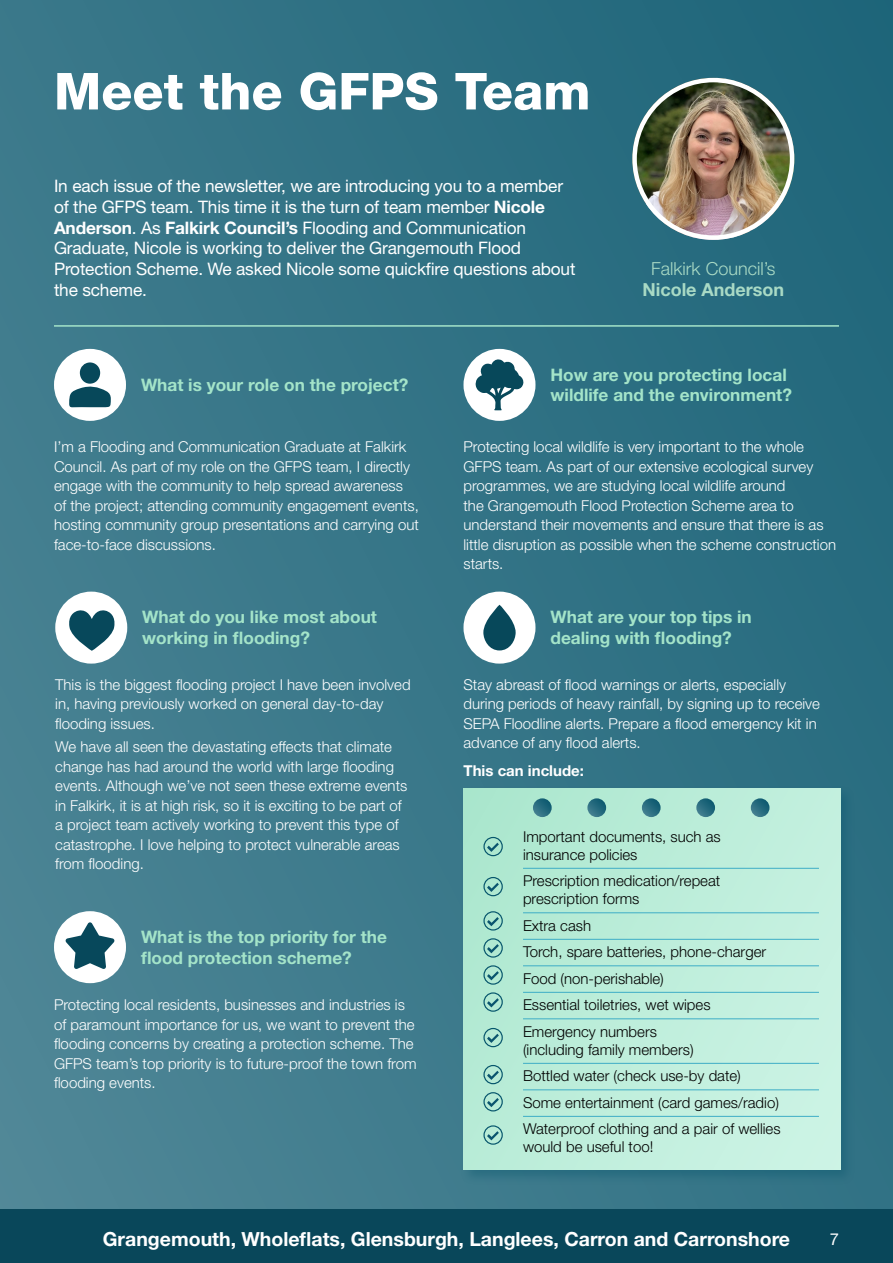
<style>
.page{position:relative;width:893px;height:1263px;background:#fff}
.page>*{position:absolute;margin:0;border:0;box-sizing:border-box;transform-origin:0 0}
.t1{font:800 51px "Helvetica Neue";color:#fff}
.t2{font:700 19.5px "Helvetica Neue LT Std";color:#fff}
.t3{font:300 18px "Helvetica Neue LT Std";color:#a9dac5}
.t4{font:700 18px "Helvetica Neue LT Std";color:#a9dac5}
.t5{font:17.25px/20.7px "Helvetica Neue LT Std";letter-spacing:-.01em;color:#fff}
.t6{font:700 17.25px/20.7px "Helvetica Neue LT Std";color:#a4e4c9}
.t7{font:16.5px "Helvetica Neue LT Std";color:#fff}
.t8{font:300 15px/19.5px "Helvetica Neue LT Std";color:#fff}
.t9{font:300 15px/26.5px "Helvetica Neue LT Std";color:#000}
.t10{font:700 15px "Helvetica Neue LT Std";color:#fff}
.s1{font-weight:700}
</style>
<div class="page">
<div style="left:0;top:1209px;width:893px;height:54px;background:#09475a"></div>
<div style="left:0;top:0;width:893px;height:1209px;background:linear-gradient(to right,#468091,#23687d)"></div>
<div style="left:460px;top:785px;width:395px;height:400px;background:#05546b;opacity:.37"></div>
<div style="left:463px;top:788px;width:377px;height:381px;background:linear-gradient(to right,#afe8d1,#c9f2e3)"></div>
<hr style="left:523px;top:868px;width:296px;height:1px;background:#3eadc6">
<hr style="left:523px;top:912px;width:296px;height:1px;background:#3eadc6">
<hr style="left:523px;top:939px;width:296px;height:1px;background:#3eadc6">
<hr style="left:523px;top:965px;width:296px;height:1px;background:#3eadc6">
<hr style="left:523px;top:992px;width:296px;height:1px;background:#3eadc6">
<hr style="left:523px;top:1018px;width:296px;height:1px;background:#3eadc6">
<hr style="left:523px;top:1063px;width:296px;height:1px;background:#3eadc6">
<hr style="left:523px;top:1089px;width:296px;height:1px;background:#3eadc6">
<hr style="left:523px;top:1116px;width:296px;height:1px;background:#3eadc6">
<img style="left:632px;top:78px;width:162px;height:162px;border-radius:81px">
<div style="left:632px;top:78px;width:162px;height:162px;border:4px solid #fff;border-radius:50%"></div>
<hr style="left:54px;top:325px;width:785px;height:2px;background:#a4e4c9">
<div style="left:55px;top:592px;width:72px;height:72px;background:#fff;border-radius:50%"></div>
<svg style="left:69px;top:610px;width:46px;height:41px"></svg>
<div style="left:54px;top:349px;width:72px;height:72px;background:#fff;border-radius:50%"></div>
<svg style="left:69px;top:386px;width:42px;height:21px"></svg>
<div style="left:80px;top:362px;width:20px;height:22px;background:#07485a;border-radius:50%"></div>
<div style="left:54px;top:911px;width:72px;height:72px;background:#fff;border-radius:50%"></div>
<svg style="left:65px;top:922px;width:50px;height:47px"></svg>
<div style="left:463px;top:349px;width:72px;height:72px;background:#fff;border-radius:50%"></div>
<svg style="left:475px;top:358px;width:49px;height:52px"></svg>
<div style="left:463px;top:592px;width:72px;height:72px;background:#fff;border-radius:50%"></div>
<svg style="left:483px;top:605px;width:33px;height:45px"></svg>
<svg style="left:533px;top:798px;width:19px;height:19px"></svg>
<svg style="left:587px;top:798px;width:19px;height:19px"></svg>
<svg style="left:642px;top:798px;width:19px;height:19px"></svg>
<svg style="left:696px;top:798px;width:19px;height:19px"></svg>
<svg style="left:751px;top:798px;width:18px;height:19px"></svg>
<div style="left:483px;top:837px;width:20px;height:19px;border:1px solid #06556c;border-radius:50%"></div>
<svg style="left:487px;top:843px;width:12px;height:9px"></svg>
<div style="left:483px;top:877px;width:20px;height:19px;border:1px solid #06556c;border-radius:50%"></div>
<svg style="left:487px;top:883px;width:12px;height:9px"></svg>
<div style="left:483px;top:911px;width:20px;height:19px;border:1px solid #06556c;border-radius:50%"></div>
<svg style="left:487px;top:917px;width:12px;height:9px"></svg>
<div style="left:483px;top:938px;width:20px;height:20px;border:1px solid #06556c;border-radius:50%"></div>
<svg style="left:487px;top:944px;width:12px;height:9px"></svg>
<div style="left:483px;top:965px;width:20px;height:20px;border:1px solid #06556c;border-radius:50%"></div>
<svg style="left:487px;top:971px;width:12px;height:9px"></svg>
<div style="left:483px;top:992px;width:20px;height:20px;border:1px solid #06556c;border-radius:50%"></div>
<svg style="left:487px;top:998px;width:12px;height:9px"></svg>
<div style="left:483px;top:1028px;width:20px;height:19px;border:1px solid #06556c;border-radius:50%"></div>
<svg style="left:487px;top:1034px;width:12px;height:9px"></svg>
<div style="left:483px;top:1065px;width:20px;height:19px;border:1px solid #06556c;border-radius:50%"></div>
<svg style="left:487px;top:1071px;width:12px;height:9px"></svg>
<div style="left:483px;top:1092px;width:20px;height:19px;border:1px solid #06556c;border-radius:50%"></div>
<svg style="left:487px;top:1098px;width:12px;height:9px"></svg>
<div style="left:483px;top:1125px;width:20px;height:20px;border:1px solid #06556c;border-radius:50%"></div>
<svg style="left:487px;top:1131px;width:12px;height:9px"></svg>
<h1 class="t1" style="left:54px;top:61px;width:538px">Meet the GFPS Team</h1>
<p class="t5" style="left:54px;top:176px;width:523px">In each issue of the newsletter, we are introducing you to a member of the GFPS team. This time it is the turn of team member <span class="s1">Nicole Anderson</span>. As <span class="s1">Falkirk Council’s</span> Flooding and Communication Graduate, Nicole is working to deliver the Grangemouth Flood Protection Scheme. We asked Nicole some quickfire questions about the scheme.</p>
<p class="t3" style="left:651px;top:258px;width:126px">Falkirk Council’s</p>
<p class="t4" style="left:642px;top:278px;width:143px">Nicole Anderson</p>
<p class="t6" style="left:141px;top:374px;width:269px">What is your role on the project?</p>
<p class="t8" style="left:54px;top:437px;width:366px">I’m a Flooding and Communication Graduate at Falkirk Council. As part of my role on the GFPS team, I directly engage with the community to help spread awareness of the project; attending community engagement events, hosting community group presentations and carrying out face-to-face discussions.</p>
<p class="t6" style="left:142px;top:606px;width:236px">What do you like most about working in flooding?</p>
<p class="t8" style="left:55px;top:674px;width:357px">This is the biggest flooding project I have been involved in, having previously worked on general day-to-day flooding issues.</p>
<p class="t8" style="left:55px;top:737px;width:354px">We have all seen the devastating effects that climate change has had around the world with large flooding events. Although we’ve not seen these extreme events in Falkirk, it is at high risk, so it is exciting to be part of a project team actively working to prevent this type of catastrophe. I love helping to protect vulnerable areas from flooding.</p>
<p class="t6" style="left:141px;top:926px;width:247px">What is the top priority for the flood protection scheme?</p>
<p class="t8" style="left:54px;top:995px;width:364px">Protecting local residents, businesses and industries is of paramount importance for us, we want to prevent the flooding concerns by creating a protection scheme. The GFPS team’s top priority is to future-proof the town from flooding events.</p>
<p class="t6" style="left:550px;top:364px;width:243px">How are you protecting local wildlife and the environment?</p>
<p class="t8" style="left:463px;top:437px;width:374px">Protecting local wildlife is very important to the whole GFPS team. As part of our extensive ecological survey programmes, we are studying local wildlife around<br>the Grangemouth Flood Protection Scheme area to understand their movements and ensure that there is as little disruption as possible when the scheme construction starts.</p>
<p class="t6" style="left:550px;top:606px;width:203px">What are your top tips in dealing with flooding?</p>
<p class="t8" style="left:463px;top:674px;width:358px">Stay abreast of flood warnings or alerts, especially during periods of heavy rainfall, by signing up to receive SEPA Floodline alerts. Prepare a flood emergency kit in advance of any flood alerts.</p>
<p class="t10" style="left:463px;top:761px;width:122px">This can include:</p>
<p class="t9" style="left:523px;top:827px;width:199px;line-height:18px">Important documents, such as insurance policies</p>
<p class="t9" style="left:523px;top:872px;width:199px;line-height:18px">Prescription medication/repeat prescription forms</p>
<p class="t9" style="left:523px;top:912px;width:245px">Extra cash<br>Torch, spare batteries, phone-charger<br>Food (non-perishable)<br>Essential toiletries, wet wipes<br>Emergency numbers</p>
<p class="t9" style="left:523px;top:1036px;width:259px">(including family members)<br>Bottled water (check use-by date)<br>Some entertainment (card games/radio)<br>Waterproof clothing and a pair of wellies</p>
<p class="t9" style="left:523px;top:1133px;width:132px">would be useful too!</p>
<h2 class="t2" style="left:103px;top:1226px;width:689px">Grangemouth, Wholeflats, Glensburgh, Langlees, Carron and Carronshore</h2>
<p class="t7" style="left:830px;top:1229px;width:11px">7</p>
</div>
